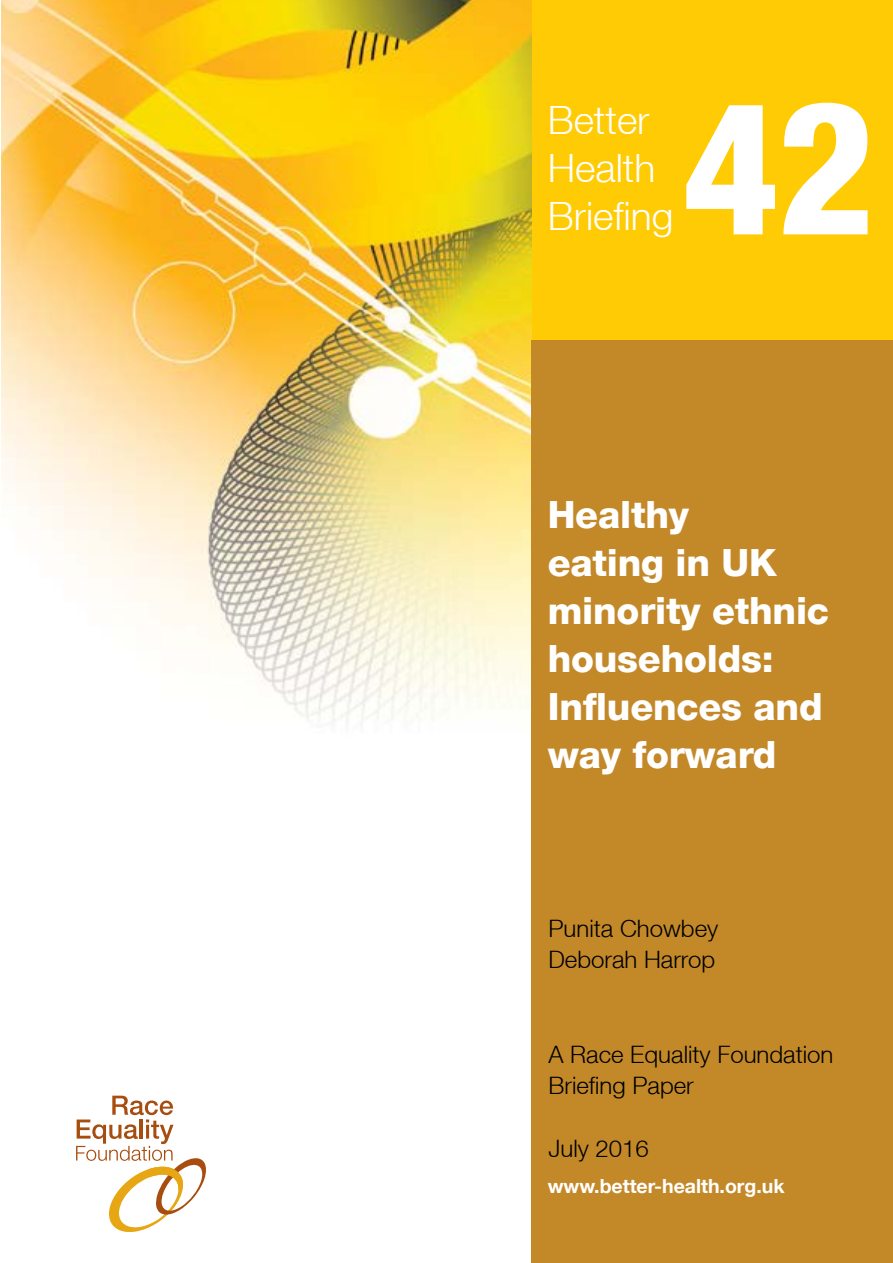
<style>
.page{position:relative;width:893px;height:1263px;background:#fff}
.page>*{position:absolute;margin:0;border:0;box-sizing:border-box;transform-origin:0 0}
.t1{font:800 condensed 186px "Helvetica Neue LT";color:#fff}
.t2{font:300 39px/48px "Helvetica Neue LT";color:#fff}
.t3{font:800 37.5px/48px "Helvetica Neue LT";letter-spacing:-.005em;color:#fff}
.t4{font:300 24px/31.5px "Helvetica Neue LT";color:#000}
.t5{font:700 19.5px "Helvetica Neue LT";color:#fff}
</style>
<div class="page">
<img style="left:1px;top:0;width:892px;height:722px">
<div style="left:532px;top:0;width:361px;height:339px;background:#ffcb05"></div>
<div style="left:531px;top:340px;width:362px;height:923px;background:#c38929"></div>
<svg style="left:76px;top:1096px;width:130px;height:136px"></svg>
<h2 class="t2" style="left:548px;top:95px;width:127px">Better<br>Health<br>Briefing</h2>
<h1 class="t1" style="left:682px;top:53px;width:193px">42</h1>
<h3 class="t3" style="left:548px;top:490px;width:283px">Healthy<br>eating in UK minority ethnic households:<br>Influences and way forward</h3>
<p class="t4" style="left:548px;top:912px;width:171px">Punita Chowbey<br>Deborah Harrop</p>
<p class="t4" style="left:548px;top:1038px;width:286px">A Race Equality Foundation<br>Briefing Paper</p>
<p class="t4" style="left:548px;top:1132px;width:102px">July 2016</p>
<p class="t5" style="left:548px;top:1174px;width:238px">www.better-health.org.uk</p>
</div>
